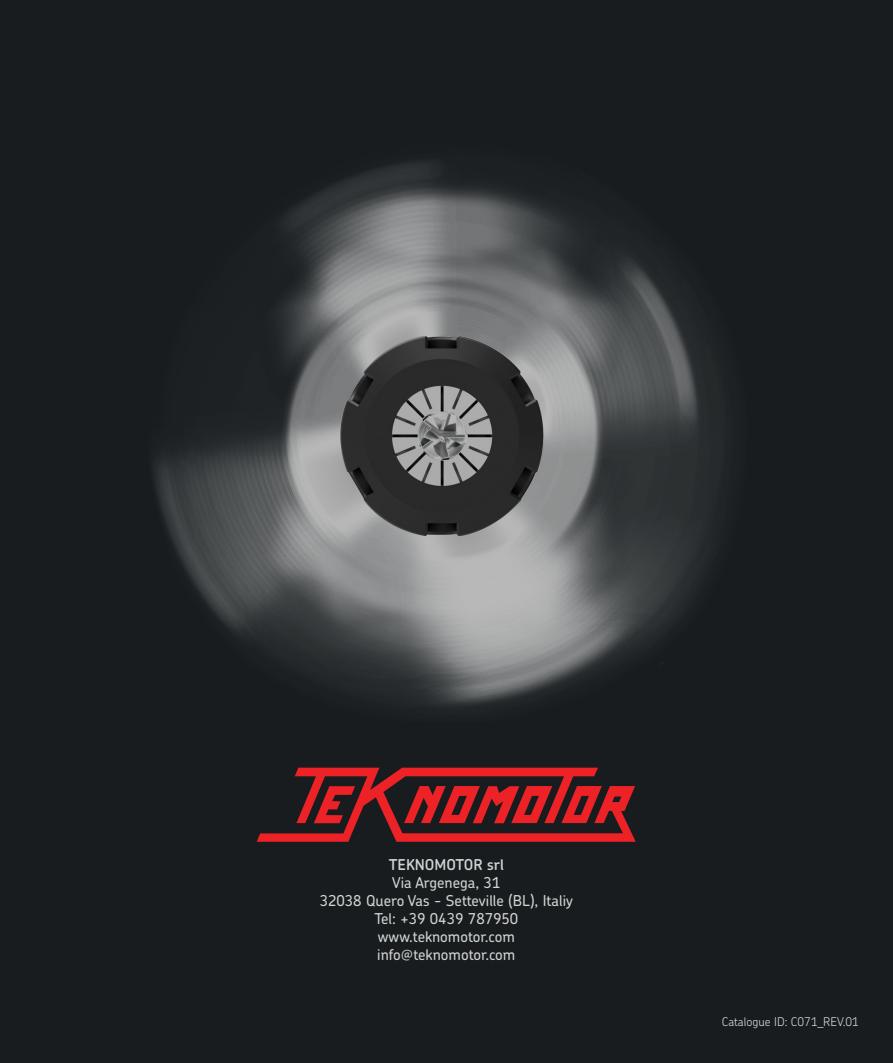
<style>
.page{position:relative;width:893px;height:1063px;background:#181c1e}
.page>*{position:absolute;margin:0;border:0;box-sizing:border-box;transform-origin:0 0}
.t1{font:500 15px/18px "Chevin Pro";color:#d2d3d2}
.t2{font:600 15px "Chevin Pro";color:#d2d3d2}
.t3{font:300 12px "Chevin Pro";color:#d2d3d2}
</style>
<div class="page">
<img style="left:6px;top:0;width:881px;height:1029px">
<svg style="left:257px;top:768px;width:379px;height:74px;background:#781e22"></svg>
<p class="t2" style="left:389px;top:855px;width:117px">TEKNOMOTOR srl</p>
<p class="t1" style="left:392px;top:873px;width:110px">Via Argenega, 31</p>
<p class="t1" style="left:320px;top:891px;width:255px">32038 Quero Vas - Setteville (BL), Italiy</p>
<p class="t1" style="left:374px;top:909px;width:145px">Tel: +39 0439 787950 www.teknomotor.com</p>
<p class="t1" style="left:377px;top:945px;width:140px">info@teknomotor.com</p>
<p class="t3" style="left:722px;top:1014px;width:138px">Catalogue ID: C071_REV.01</p>
</div>
